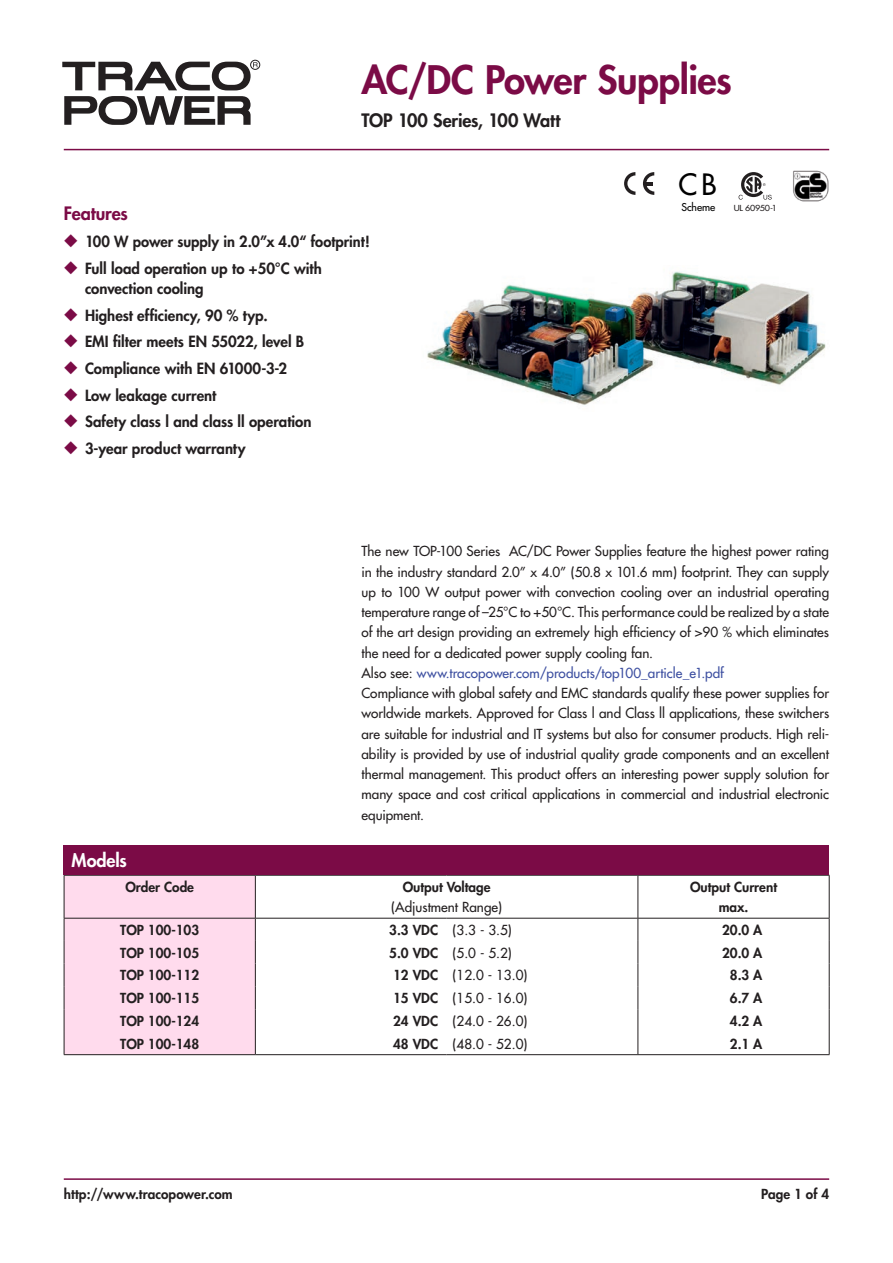
<style>
.page{position:relative;width:893px;height:1263px;background:#fff}
.page>*{position:absolute;margin:0;border:0;box-sizing:border-box;transform-origin:0 0}
.t1{font:800 38.25px "Futura";letter-spacing:-.015em;color:#7b0b46}
.t2{font:28.65px "Futura";color:#000}
.t3{font:800 18px "Futura";letter-spacing:-.01em;color:#231f20}
.Features_Heavy{font:800 18px "Futura";letter-spacing:-.01em;color:#7b0b46}
.t4{font:800 18px "Futura";letter-spacing:-.005em;color:#fff}
.Features_Heavy-2{font:800 15px/20.2px "Futura";color:#231f20}
.Text_medium{font:13.5px/20.2px "Futura";color:#231f20;text-align:justify}
.Tabelle_Heavy{font:800 13.5px/20.2px "Futura";color:#231f20;text-align:center}
.Tabelle_Heavy-2{font:13.5px/20.2px "Futura";color:#231f20;text-align:center}
.Text_medium-2{font:13.5px "Futura";letter-spacing:.005em;color:#3e50a1}
.t5{font:10.5px "Futura";color:#000}
.t6{font:8.1px "Futura";letter-spacing:-.02em;color:#231f20;scale:1.11 1}
.s1{color:#7b0b46}
.s2{color:#231f20}
.s3{font-weight:800}
</style>
<div class="page">
<div style="left:250px;top:60px;width:10px;height:10px;border:1px solid #231f20;border-radius:50%"></div>
<svg style="left:64px;top:96px;width:187px;height:29px"></svg>
<svg style="left:62px;top:62px;width:196px;height:28px"></svg>
<hr style="left:64px;top:1178px;width:765px;height:2px;background:#7b0b46">
<hr style="left:64px;top:149px;width:765px;height:1px;background:#7b0b46">
<hr style="left:255px;top:875px;width:192px;height:1px;background:#231f20">
<hr style="left:447px;top:875px;width:191px;height:1px;background:#231f20">
<hr style="left:638px;top:875px;width:191px;height:1px;background:#231f20">
<hr style="left:638px;top:875px;width:1px;height:43px;background:#231f20">
<hr style="left:829px;top:875px;width:1px;height:43px;background:#231f20">
<hr style="left:255px;top:918px;width:192px;height:1px;background:#231f20">
<hr style="left:447px;top:918px;width:191px;height:1px;background:#231f20">
<hr style="left:638px;top:918px;width:191px;height:1px;background:#231f20">
<div style="left:64px;top:875px;width:192px;height:179px;background:#ffdbed"></div>
<svg style="left:638px;top:918px;width:1px;height:136px"></svg>
<svg style="left:829px;top:918px;width:1px;height:136px"></svg>
<hr style="left:64px;top:1054px;width:191px;height:1px;background:#231f20">
<hr style="left:255px;top:1054px;width:192px;height:1px;background:#231f20">
<hr style="left:447px;top:1054px;width:191px;height:1px;background:#231f20">
<hr style="left:638px;top:1054px;width:191px;height:1px;background:#231f20">
<div style="left:64px;top:845px;width:765px;height:30px;background:#7b0b46"></div>
<img style="left:427px;top:271px;width:399px;height:134px">
<svg style="left:624px;top:172px;width:11px;height:23px"></svg>
<svg style="left:643px;top:172px;width:11px;height:23px"></svg>
<svg style="left:739px;top:172px;width:33px;height:28px"></svg>
<img style="left:793px;top:170px;width:36px;height:32px">
<p class="t1" style="left:361px;top:56px;width:372px">AC/DC Power Supplies</p>
<p class="t3" style="left:361px;top:109px;width:200px">TOP 100 Series, 100 Watt</p>
<p class="Features_Heavy" style="left:64px;top:202px;width:66px">Features</p>
<p class="Features_Heavy-2" style="left:64px;top:231px;width:308px"><span class="s1">◆</span> 100 W power supply in 2.0”x 4.0“ footprint!</p>
<p class="Features_Heavy-2" style="left:85px;top:258px;width:238px;text-indent:-21px"><span class="s1">◆</span> Full load operation up to +50°C with convection cooling</p>
<p class="Features_Heavy-2" style="left:64px;top:305px;width:206px"><span class="s1">◆</span> Highest efficiency, 90 % typ.</p>
<p class="Features_Heavy-2" style="left:64px;top:332px;width:242px"><span class="s1">◆</span> EMI filter meets EN 55022, level B</p>
<p class="Features_Heavy-2" style="left:64px;top:358px;width:225px"><span class="s1">◆</span> Compliance with EN 61000-3-2</p>
<p class="Features_Heavy-2" style="left:64px;top:385px;width:154px"><span class="s1">◆</span> Low leakage current</p>
<p class="Features_Heavy-2" style="left:64px;top:411px;width:249px"><span class="s1">◆</span> Safety class l and class ll operation</p>
<p class="Features_Heavy-2" style="left:64px;top:438px;width:183px"><span class="s1">◆</span> 3-year product warranty</p>
<p class="t2" style="left:678px;top:167px;width:40px">CB</p>
<p class="t5" style="left:681px;top:201px;width:36px">Scheme</p>
<p class="t6" style="left:734px;top:203px;width:41px">UL 60950-1</p>
<p class="t4" style="left:72px;top:849px;width:57px">Models</p>
<p class="Text_medium" style="left:361px;top:541px;width:469px">The new TOP-100 Series AC/DC Power Supplies feature the highest power rating in the industry standard 2.0” x 4.0” (50.8 x 101.6 mm) footprint. They can supply up to 100 W output power with convection cooling over an industrial operating temperature range of –25°C to +50°C. This performance could be realized by a state of the art design providing an extremely high efficiency of &gt;90 % which eliminates the need for a dedicated power supply cooling fan.</p>
<p class="Text_medium-2" style="left:361px;top:664px;width:364px"><span class="s2">Also see:</span> www.tracopower.com/products/top100_article_e1.pdf</p>
<p class="Text_medium" style="left:361px;top:683px;width:469px">Compliance with global safety and EMC standards qualify these power supplies for worldwide markets. Approved for Class l and Class ll applications, these switchers are suitable for industrial and IT systems but also for consumer products. High reli&shy;ability is provided by use of industrial quality grade components and an excellent thermal management. This product offers an interesting power supply solution for many space and cost critical applications in commercial and industrial electronic equipment.</p>
<p class="Tabelle_Heavy" style="left:125px;top:877px;width:70px">Order Code</p>
<p class="Tabelle_Heavy-2" style="left:391px;top:877px;width:112px"><span class="s3">Output Voltage </span>(Adjustment Range)</p>
<p class="Tabelle_Heavy" style="left:690px;top:877px;width:88px">Output Current max.</p>
<p class="Tabelle_Heavy" style="left:120px;top:920px;width:80px">TOP 100-103</p>
<p class="Tabelle_Heavy" style="left:389px;top:920px;width:50px">3.3 VDC</p>
<p class="Tabelle_Heavy-2" style="left:453px;top:920px;width:61px">(3.3 - 3.5)</p>
<p class="Tabelle_Heavy" style="left:722px;top:920px;width:42px">20.0 A</p>
<p class="Tabelle_Heavy" style="left:120px;top:942px;width:80px">TOP 100-105</p>
<p class="Tabelle_Heavy" style="left:389px;top:942px;width:50px">5.0 VDC</p>
<p class="Tabelle_Heavy-2" style="left:453px;top:942px;width:61px">(5.0 - 5.2)</p>
<p class="Tabelle_Heavy" style="left:722px;top:942px;width:42px">20.0 A</p>
<p class="Tabelle_Heavy" style="left:120px;top:965px;width:80px">TOP 100-112</p>
<p class="Tabelle_Heavy" style="left:393px;top:965px;width:46px">12 VDC</p>
<p class="Tabelle_Heavy-2" style="left:453px;top:965px;width:76px">(12.0 - 13.0)</p>
<p class="Tabelle_Heavy" style="left:730px;top:965px;width:34px">8.3 A</p>
<p class="Tabelle_Heavy" style="left:120px;top:988px;width:80px">TOP 100-115</p>
<p class="Tabelle_Heavy" style="left:393px;top:988px;width:46px">15 VDC</p>
<p class="Tabelle_Heavy-2" style="left:453px;top:988px;width:76px">(15.0 - 16.0)</p>
<p class="Tabelle_Heavy" style="left:730px;top:988px;width:34px">6.7 A</p>
<p class="Tabelle_Heavy" style="left:120px;top:1011px;width:80px">TOP 100-124</p>
<p class="Tabelle_Heavy" style="left:393px;top:1011px;width:46px">24 VDC</p>
<p class="Tabelle_Heavy-2" style="left:453px;top:1011px;width:76px">(24.0 - 26.0)</p>
<p class="Tabelle_Heavy" style="left:730px;top:1011px;width:34px">4.2 A</p>
<p class="Tabelle_Heavy" style="left:120px;top:1033px;width:80px">TOP 100-148</p>
<p class="Tabelle_Heavy" style="left:393px;top:1033px;width:46px">48 VDC</p>
<p class="Tabelle_Heavy-2" style="left:453px;top:1033px;width:76px">(48.0 - 52.0)</p>
<p class="Tabelle_Heavy" style="left:730px;top:1033px;width:34px">2.1 A</p>
<p class="Tabelle_Heavy" style="left:64px;top:1184px;width:170px">http://www.tracopower.com</p>
<p class="Tabelle_Heavy" style="left:761px;top:1184px;width:69px">Page 1 of 4</p>
</div>
